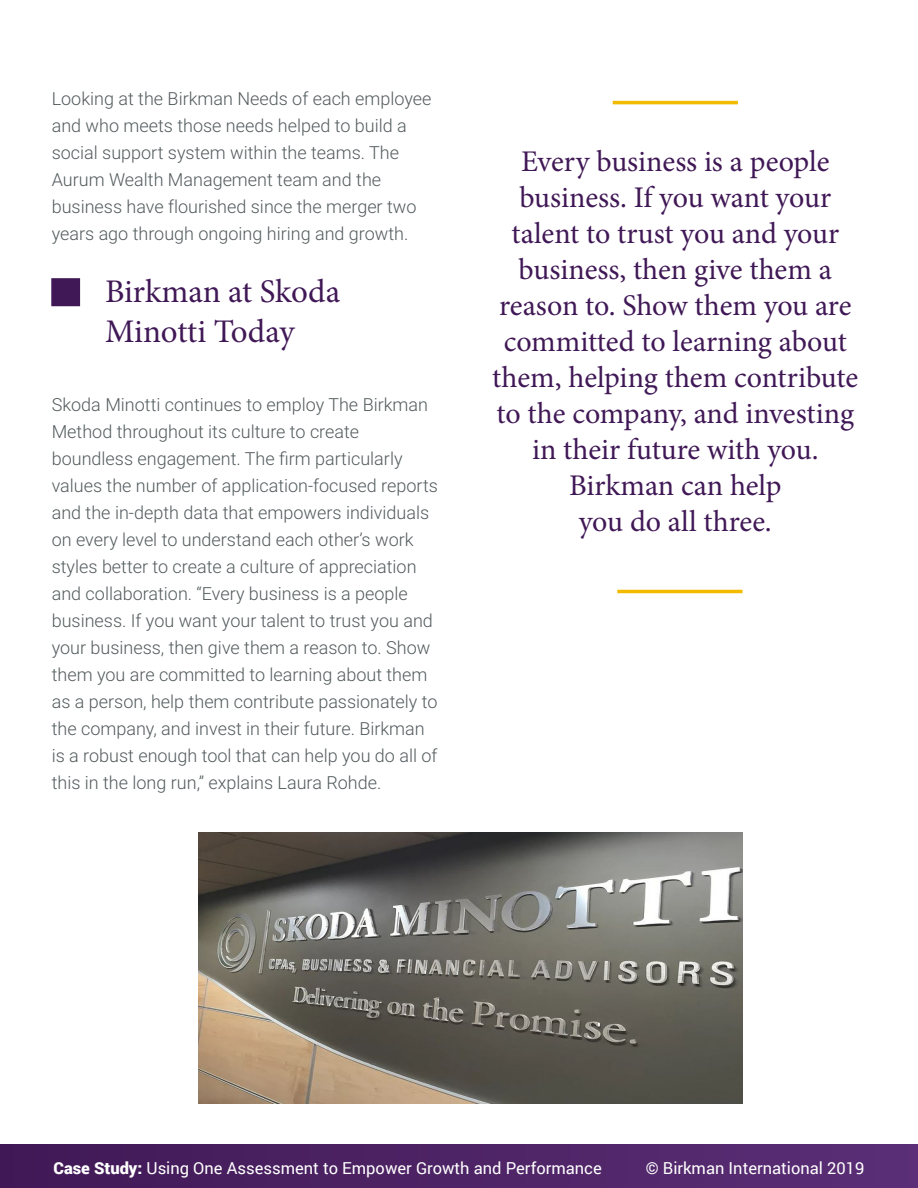
<style>
.page{position:relative;width:918px;height:1188px;background:#fff}
.page>*{position:absolute;margin:0;border:0;box-sizing:border-box;transform-origin:0 0}
.t1{font:33px/39.6px "Minion Pro";letter-spacing:-.005em;color:#401856}
.t2{font:30px/36px "Minion Pro";letter-spacing:-.005em;color:#401856}
.Body_Text{font:300 18px/27px "Roboto";color:#535b5d}
.t3{font:16.5px "Roboto";color:#fff}
.s1{font-weight:900}
</style>
<div class="page">
<div style="left:0;top:1144px;width:918px;height:44px;background:linear-gradient(to right,#411956,#5b2f76)"></div>
<div style="left:51px;top:278px;width:29px;height:28px;background:#401856;border:2px solid #401856"></div>
<img style="left:198px;top:832px;width:544px;height:272px">
<hr style="left:617px;top:590px;width:125px;height:3px;background:#f2bb00">
<hr style="left:613px;top:101px;width:125px;height:3px;background:#f2bb00">
<p class="Body_Text" style="left:52px;top:85px;width:381px">Looking at the Birkman Needs of each employee and who meets those needs helped to build a social support system within the teams. The Aurum Wealth Management team and the business have flourished since the merger two years ago through ongoing hiring and growth.</p>
<p class="t1" style="left:105px;top:272px;width:237px">Birkman at Skoda<br>Minotti Today</p>
<p class="Body_Text" style="left:52px;top:390px;width:388px">Skoda Minotti continues to employ The Birkman Method throughout its culture to create boundless engagement. The firm particularly values the number of application-focused reports and the in-depth data that empowers individuals on every level to understand each other’s work styles better to create a culture of appreciation and collaboration. “Every business is a people business. If you want your talent to trust you and your business, then give them a reason to. Show them you are committed to learning about them as a person, help them contribute passionately to the company, and invest in their future. Birkman is a robust enough tool that can help you do all of this in the long run,” explains Laura Rohde.</p>
<p class="t2" style="left:519px;top:143px;width:313px">Every business is a people business. If you want your</p>
<p class="t2" style="left:492px;top:215px;width:367px;text-align:center">talent to trust you and your business, then give them a reason to. Show them you are committed to learning about them, helping them contribute to the company, and investing in their future with you.<br>Birkman can help<br>you do all three.</p>
<p class="t3" style="left:53px;top:1156px;width:550px"><span class="s1">Case Study:</span> Using One Assessment to Empower Growth and Performance</p>
<p class="t3" style="left:646px;top:1156px;width:220px">© Birkman International 2019</p>
</div>
